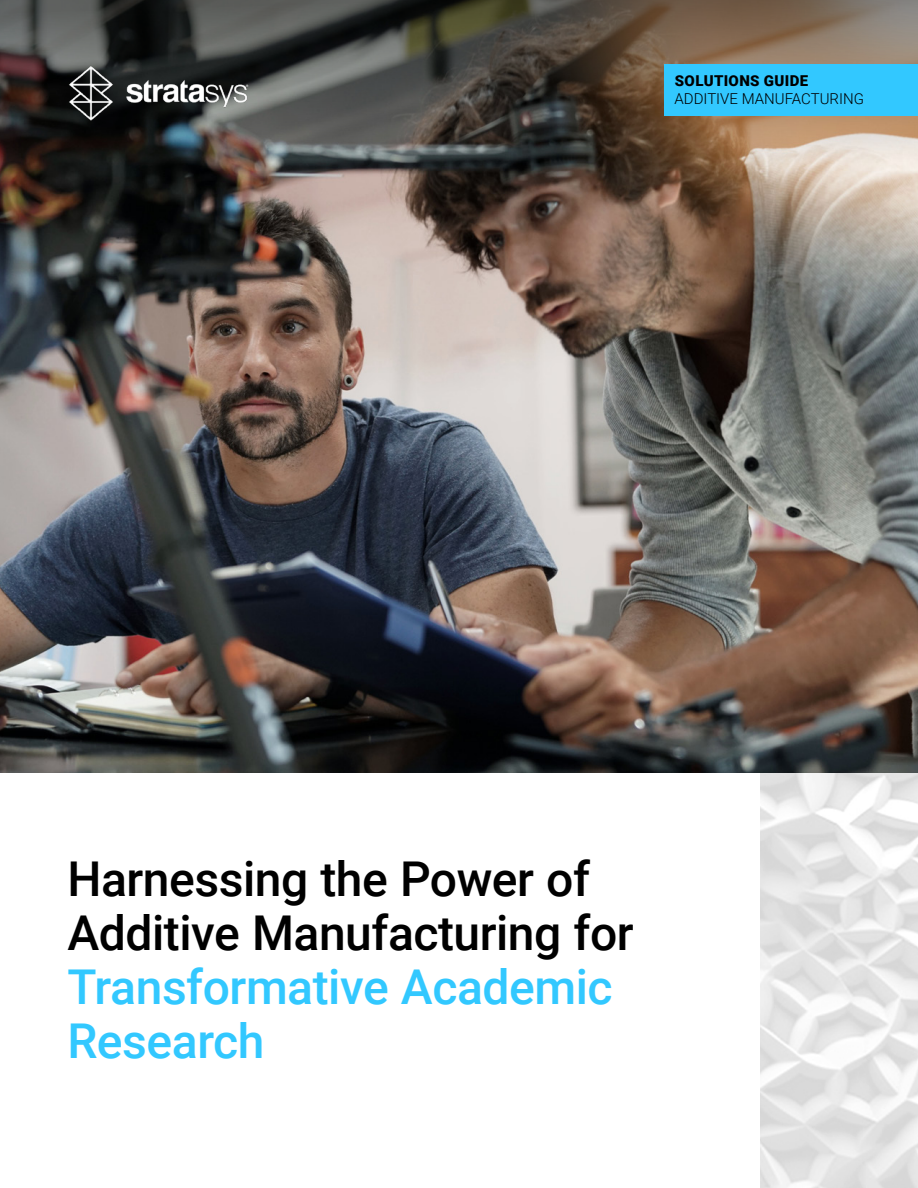
<style>
.page{position:relative;width:918px;height:1188px;background:#fff}
.page>*{position:absolute;margin:0;border:0;box-sizing:border-box;transform-origin:0 0}
.t1{font:500 48px/54px "Roboto";letter-spacing:-.01em;color:#000}
.t2{font:500 48px/54px "Roboto";letter-spacing:-.01em;color:#32c8ff}
.t3{font:300 15px "Roboto";color:#000}
.t4{font:900 15px "Roboto";letter-spacing:.025em;color:#000}
</style>
<div class="page">
<img style="left:0;top:186px;width:918px;height:587px">
<img style="left:0;top:0;width:918px;height:186px">
<img style="left:68px;top:65px;width:184px;height:57px">
<div style="left:664px;top:65px;width:254px;height:51px;background:#32c8ff"></div>
<p class="t4" style="left:675px;top:70px;width:135px">SOLUTIONS GUIDE</p>
<p class="t3" style="left:675px;top:88px;width:191px">ADDITIVE MANUFACTURING</p>
<p class="t1" style="left:68px;top:850px;width:568px">Harnessing the Power of<br>Additive Manufacturing for</p>
<p class="t2" style="left:68px;top:958px;width:547px">Transformative Academic<br>Research</p>
</div>
